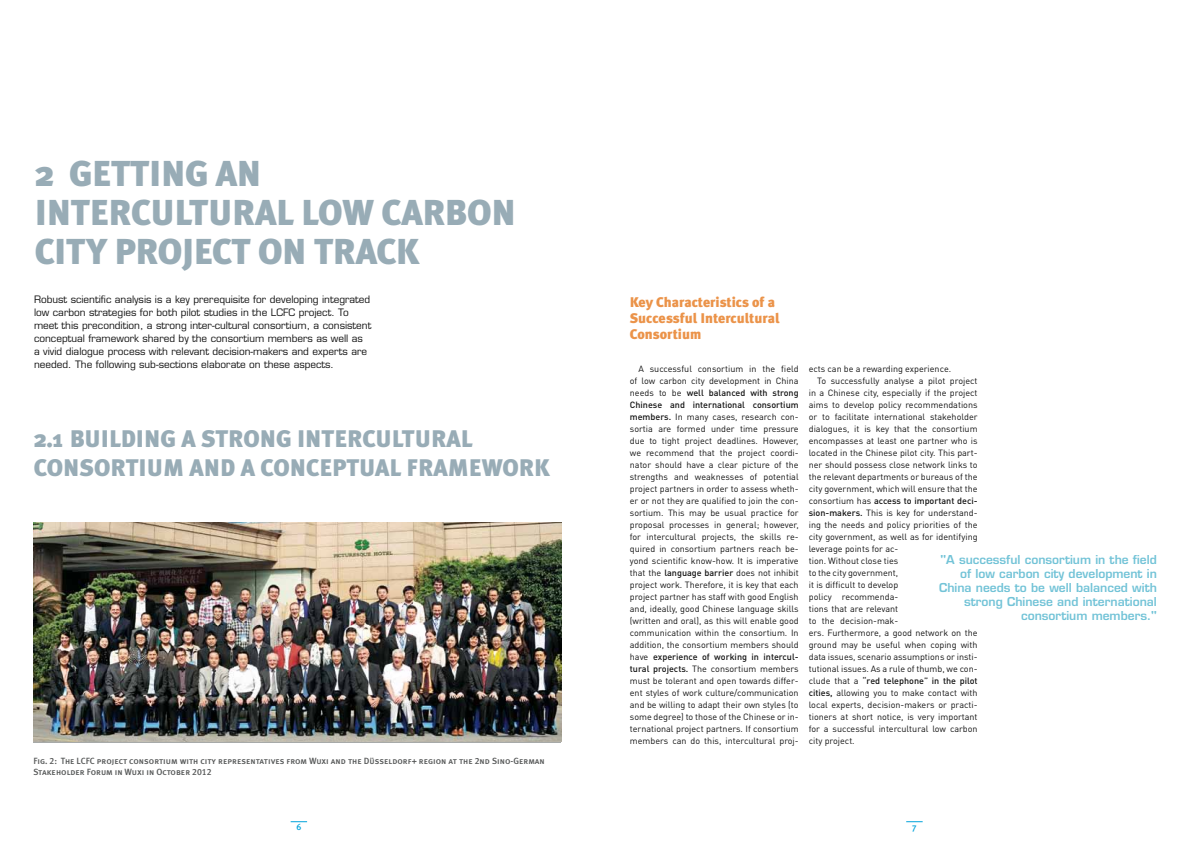
<style>
.page{position:relative;width:1191px;height:842px;background:#fff}
.page>*{position:absolute;margin:0;border:0;box-sizing:border-box;transform-origin:0 0}
.t1{font:900 36px/38.8px "Meta Plus";letter-spacing:-.01em;color:#98acb6}
.t2{font:900 24px "Meta Plus";color:#98acb6}
.t3{font:900 14px/16px "Meta Plus";color:#eb9349}
.t4{font:600 12px/14px "Eurostile LT Std";color:#72c3d7;text-align:right}
.t5{font:10px/13px "Eurostile LT Std";color:#121212}
.t6{font:9px/12px "DIN Pro";color:#121212;text-align:justify}
.t7{font:9px/10.8px "Meta Plus Medium Caps";color:#565858}
.t8{font:500 9px "DIN Pro";color:#121212}
.t9{font:500 9px "Meta Plus";color:#00a3db}
.s1{font-weight:500}
.s2{font-weight:400}
</style>
<div class="page">
<svg style="left:291px;top:821px;width:16px;height:1px"></svg>
<svg style="left:906px;top:821px;width:16px;height:1px"></svg>
<img style="left:34px;top:523px;width:527px;height:219px">
<h1 class="t1" style="left:35px;top:154px;width:228px">2 GETTING AN<br>INTERCU</h1>
<h1 class="t1" style="left:35px;top:193px;width:482px;text-indent:241px">L LOW CAR BON<br>CI TY PROJECT ON TRAC</h1>
<h1 class="t1" style="left:174px;top:193px;width:57px">LTURA</h1>
<h1 class="t1" style="left:396px;top:232px;width:25px">K</h1>
<p class="t5" style="left:34px;top:293px;width:339px">Robust scientific analysis is a key prerequisite for developing integrated low carbon strategies for both pilot studies in the LCFC project. To meet this precondition, a strong inter-cultural consortium, a consistent conceptual framework shared by the consortium members as well as<br>a vivid dialogue process with relevant decision-makers and experts are needed. The following sub-sections elaborate on these aspects.</p>
<h2 class="t2" style="left:34px;top:425px;width:42px">2.1 BUI</h2>
<h2 class="t2" style="left:109px;top:425px;width:253px">LDI NG A STRONG INTERCU</h2>
<h2 class="t2" style="left:392px;top:425px;width:39px">LTURA</h2>
<h2 class="t2" style="left:461px;top:425px;width:13px">L</h2>
<h2 class="t2" style="left:34px;top:453px;width:120px">CONSORTIUM</h2>
<h2 class="t2" style="left:189px;top:453px;width:233px">AND A CONCEPTUAL FRAM</h2>
<h2 class="t2" style="left:469px;top:453px;width:82px">EWORK</h2>
<p class="t7" style="left:33px;top:755px;width:513px">Fig. 2: The LCFC project consortium with city representatives from Wuxi and the Düsseldorf+ region at the 2nd Sino-German<br>Stakeholder Forum in Wuxi in October 2012</p>
<h3 class="t3" style="left:629px;top:294px;width:151px">KEY CHARACTERISTICS OF A<br>SUCCESSFUL INTERCULTURAL<br>CONSORTIUM</h3>
<p class="t6" style="left:630px;top:362px;width:170px;text-indent:9px">A successful consortium in the field of low carbon city development in China needs to be <span class="s1">well balanced with strong Chinese and international consortium members.</span> In many cases, research con&shy;sortia are formed under time pressure due to tight project deadlines. However, we recommend that the project coordi&shy;nator should have a clear picture of the strengths and weaknesses of potential project partners in order to assess wheth&shy;er or not they are qualified to join the con&shy;sortium. This may be usual practice for proposal processes in general; however, for intercultural projects, the skills re&shy;quired in consortium partners reach be&shy;yond scientific know-how. It is imperative that the <span class="s1">language barrier</span> does not inhibit project work. Therefore, it is key that each project partner has staff with good English and, ideally, good Chinese language skills (written and oral), as this will enable good communication within the consortium. In addition, the consortium members should have <span class="s1">experience of working in intercul&shy;tural projects.</span> The consortium members must be tolerant and open towards differ&shy;ent styles of work culture/communication and be willing to adapt their own styles (to some degree) to those of the Chinese or in&shy;ternational project partners. If consortium members can do this, intercultural proj-</p>
<p class="t6" style="left:808px;top:362px;width:144px">ects can be a rewarding experience.</p>
<p class="t6" style="left:817px;top:374px;width:162px">To successfully analyse a pilot project</p>
<p class="t6" style="left:808px;top:386px;width:170px">in a Chinese city, especially if the project</p>
<p class="t6" style="left:808px;top:398px;width:170px">aims to develop policy recommendations</p>
<p class="t6" style="left:808px;top:410px;width:170px">or to facilitate international stakeholder</p>
<p class="t6" style="left:808px;top:422px;width:170px">dialogues, it is key that the consortium</p>
<p class="t6" style="left:808px;top:434px;width:170px">encompasses at least one partner who is</p>
<p class="t6" style="left:808px;top:446px;width:170px">located in the Chinese pilot city. This part-</p>
<p class="t6" style="left:808px;top:458px;width:170px">ner should possess close network links to</p>
<p class="t6" style="left:808px;top:470px;width:170px">the relevant departments or bureaus of the</p>
<p class="t6" style="left:808px;top:482px;width:170px">city government, which will ensure that the</p>
<p class="t8" style="left:808px;top:495px;width:170px"><span class="s2">consortium has</span> access to important deci-</p>
<p class="t6" style="left:808px;top:506px;width:170px"><span class="s1">sion-makers.</span> This is key for understand-</p>
<p class="t6" style="left:808px;top:518px;width:170px">ing the needs and policy priorities of the</p>
<p class="t6" style="left:808px;top:530px;width:170px">city government, as well as for identifying</p>
<p class="t6" style="left:808px;top:542px;width:91px">leverage points for ac-</p>
<p class="t6" style="left:808px;top:554px;width:91px">tion. Without close ties</p>
<p class="t6" style="left:808px;top:566px;width:91px">to the city government,</p>
<p class="t6" style="left:808px;top:578px;width:91px">it is difficult to develop</p>
<p class="t6" style="left:808px;top:590px;width:91px">policy recommenda-</p>
<p class="t6" style="left:808px;top:602px;width:91px">tions that are relevant</p>
<p class="t6" style="left:808px;top:614px;width:91px">to the decision-mak-</p>
<p class="t6" style="left:808px;top:626px;width:170px">ers. Furthermore, a good network on the</p>
<p class="t6" style="left:808px;top:638px;width:170px">ground may be useful when coping with</p>
<p class="t6" style="left:808px;top:650px;width:170px">data issues, scenario assumptions or insti-</p>
<p class="t6" style="left:808px;top:662px;width:170px">tutional issues. As a rule of thumb, we con-</p>
<p class="t8" style="left:808px;top:674px;width:170px"><span class="s2">clude that a</span> “red telephone” in the pilot</p>
<p class="t6" style="left:808px;top:686px;width:170px"><span class="s1">cities,</span> allowing you to make contact with</p>
<p class="t6" style="left:808px;top:698px;width:170px">local experts, decision-makers or practi-</p>
<p class="t6" style="left:808px;top:710px;width:170px">tioners at short notice, is very important</p>
<p class="t6" style="left:808px;top:722px;width:170px">for a successful intercultural low carbon</p>
<p class="t6" style="left:808px;top:734px;width:47px">city project.</p>
<h3 class="t4" style="left:939px;top:553px;width:219px">"A successful consortium in the field of low carbon city development in<br>China needs to be well balanced with strong Chinese and international consortium members."</h3>
<p class="t9" style="left:296px;top:822px;width:6px">6</p>
<p class="t9" style="left:912px;top:822px;width:6px">7</p>
</div>
